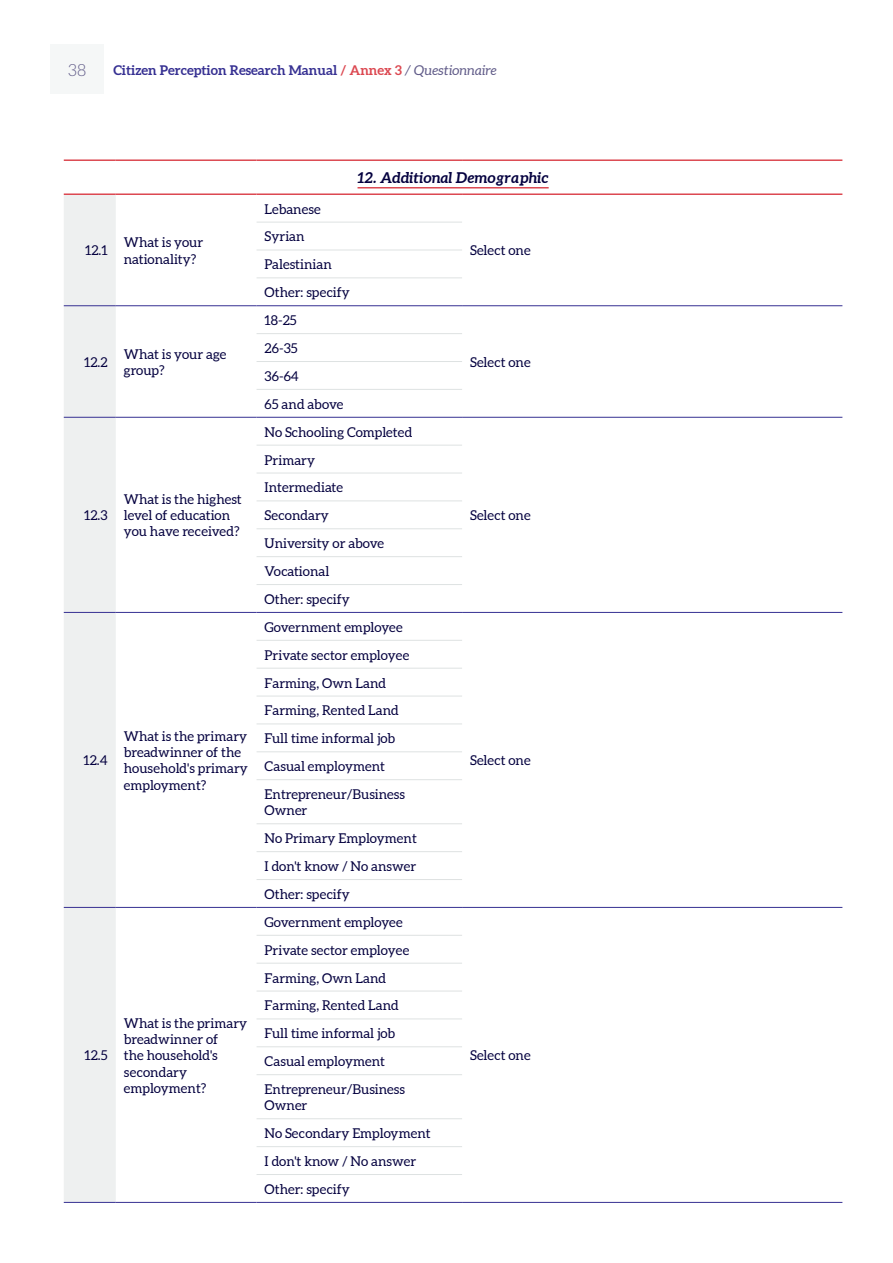
<style>
.page{position:relative;width:893px;height:1263px;background:#fff}
.page>*{position:absolute;margin:0;border:0;box-sizing:border-box;transform-origin:0 0}
.t1{font:300 16.5px "Aleo";color:#615c89}
.t2{font:italic 700 15px "Aleo";color:#04003f}
.t3{font:13.5px/27.9px "Aleo";color:#04003f}
.t4{font:700 13.5px "Aleo";color:#363092}
.s1{color:#dc4851}
.s2{font-weight:400;font-style:italic;color:#615c89}
</style>
<div class="page">
<div style="left:64px;top:195px;width:52px;height:1007px;background:#eef0f0"></div>
<hr style="left:257px;top:222px;width:205px;height:1px;background:#dee2e2">
<hr style="left:257px;top:250px;width:205px;height:1px;background:#dee2e2">
<hr style="left:257px;top:277px;width:205px;height:1px;background:#dee2e2">
<hr style="left:257px;top:333px;width:205px;height:1px;background:#dee2e2">
<hr style="left:257px;top:361px;width:205px;height:1px;background:#dee2e2">
<hr style="left:257px;top:389px;width:205px;height:1px;background:#dee2e2">
<hr style="left:257px;top:445px;width:205px;height:1px;background:#dee2e2">
<hr style="left:257px;top:473px;width:205px;height:1px;background:#dee2e2">
<hr style="left:257px;top:500px;width:205px;height:1px;background:#dee2e2">
<hr style="left:257px;top:528px;width:205px;height:1px;background:#dee2e2">
<hr style="left:257px;top:556px;width:205px;height:1px;background:#dee2e2">
<hr style="left:257px;top:584px;width:205px;height:1px;background:#dee2e2">
<hr style="left:257px;top:640px;width:205px;height:1px;background:#dee2e2">
<hr style="left:257px;top:668px;width:205px;height:1px;background:#dee2e2">
<hr style="left:257px;top:696px;width:205px;height:1px;background:#dee2e2">
<hr style="left:257px;top:723px;width:205px;height:1px;background:#dee2e2">
<hr style="left:257px;top:751px;width:205px;height:1px;background:#dee2e2">
<hr style="left:257px;top:779px;width:205px;height:1px;background:#dee2e2">
<hr style="left:257px;top:823px;width:205px;height:1px;background:#dee2e2">
<hr style="left:257px;top:851px;width:205px;height:1px;background:#dee2e2">
<hr style="left:257px;top:879px;width:205px;height:1px;background:#dee2e2">
<hr style="left:257px;top:935px;width:205px;height:1px;background:#dee2e2">
<hr style="left:257px;top:963px;width:205px;height:1px;background:#dee2e2">
<hr style="left:257px;top:991px;width:205px;height:1px;background:#dee2e2">
<hr style="left:257px;top:1018px;width:205px;height:1px;background:#dee2e2">
<hr style="left:257px;top:1046px;width:205px;height:1px;background:#dee2e2">
<hr style="left:257px;top:1074px;width:205px;height:1px;background:#dee2e2">
<hr style="left:257px;top:1118px;width:205px;height:1px;background:#dee2e2">
<hr style="left:257px;top:1146px;width:205px;height:1px;background:#dee2e2">
<hr style="left:257px;top:1174px;width:205px;height:1px;background:#dee2e2">
<hr style="left:64px;top:159px;width:52px;height:2px;background:#dc4851">
<hr style="left:116px;top:159px;width:141px;height:2px;background:#dc4851">
<hr style="left:257px;top:159px;width:205px;height:2px;background:#dc4851">
<hr style="left:462px;top:159px;width:380px;height:2px;background:#dc4851">
<hr style="left:64px;top:193px;width:52px;height:2px;background:#dc4851">
<hr style="left:116px;top:193px;width:141px;height:2px;background:#dc4851">
<hr style="left:257px;top:193px;width:205px;height:2px;background:#dc4851">
<hr style="left:462px;top:193px;width:380px;height:2px;background:#dc4851">
<hr style="left:64px;top:305px;width:52px;height:1px;background:#363092">
<hr style="left:116px;top:305px;width:141px;height:1px;background:#363092">
<hr style="left:462px;top:305px;width:380px;height:1px;background:#363092">
<hr style="left:257px;top:305px;width:205px;height:1px;background:#363092">
<hr style="left:64px;top:417px;width:52px;height:1px;background:#363092">
<hr style="left:116px;top:417px;width:141px;height:1px;background:#363092">
<hr style="left:462px;top:417px;width:380px;height:1px;background:#363092">
<hr style="left:257px;top:417px;width:205px;height:1px;background:#363092">
<hr style="left:64px;top:612px;width:52px;height:1px;background:#363092">
<hr style="left:116px;top:612px;width:141px;height:1px;background:#363092">
<hr style="left:462px;top:612px;width:380px;height:1px;background:#363092">
<hr style="left:257px;top:612px;width:205px;height:1px;background:#363092">
<hr style="left:64px;top:907px;width:52px;height:1px;background:#363092">
<hr style="left:116px;top:907px;width:141px;height:1px;background:#363092">
<hr style="left:462px;top:907px;width:380px;height:1px;background:#363092">
<hr style="left:257px;top:907px;width:205px;height:1px;background:#363092">
<hr style="left:64px;top:1202px;width:52px;height:1px;background:#363092">
<hr style="left:116px;top:1202px;width:141px;height:1px;background:#363092">
<hr style="left:462px;top:1202px;width:380px;height:1px;background:#363092">
<hr style="left:257px;top:1202px;width:205px;height:1px;background:#363092">
<hr style="left:358px;top:187px;width:191px;height:1px;background:#dc4851">
<div style="left:51px;top:45px;width:53px;height:49px;background:#f5f7f7"></div>
<p class="t1" style="left:68px;top:61px;width:20px">38</p>
<p class="t4" style="left:113px;top:61px;width:385px">Citizen Perception Research Manual <span class="s1">/ Annex 3</span> <span class="s2">/ Questionnaire</span></p>
<p class="t3" style="left:85px;top:237px;width:24px">12.1</p>
<p class="t3" style="left:124px;top:235px;width:81px;line-height:16.2px">What is your nationality?</p>
<p class="t3" style="left:84px;top:349px;width:25px">12.2</p>
<p class="t3" style="left:124px;top:347px;width:104px;line-height:16.2px">What is your age group?</p>
<p class="t3" style="left:84px;top:502px;width:25px">12.3</p>
<p class="t3" style="left:124px;top:492px;width:119px;line-height:16.2px">What is the highest level of education you have received?</p>
<p class="t3" style="left:83px;top:747px;width:26px">12.4</p>
<p class="t3" style="left:124px;top:729px;width:126px;line-height:16.2px">What is the primary breadwinner of the household's primary employment?</p>
<p class="t3" style="left:85px;top:1042px;width:25px">12.5</p>
<p class="t3" style="left:124px;top:1016px;width:125px;line-height:16.2px">What is the primary breadwinner of<br>the household's secondary employment?</p>
<p class="t3" style="left:265px;top:195px;width:58px">Lebanese</p>
<p class="t3" style="left:265px;top:223px;width:87px">Syrian<br>Palestinian<br>Other: specify</p>
<p class="t3" style="left:265px;top:307px;width:34px">18-25</p>
<p class="t3" style="left:265px;top:335px;width:80px">26-35<br>36-64<br>65 and above</p>
<p class="t2" style="left:358px;top:169px;width:193px">12. Additional Demographic</p>
<p class="t3" style="left:470px;top:237px;width:62px">Select one</p>
<p class="t3" style="left:470px;top:349px;width:62px">Select one</p>
<p class="t3" style="left:265px;top:418px;width:149px">No Schooling Completed</p>
<p class="t3" style="left:265px;top:446px;width:121px">Primary<br>Intermediate<br>Secondary<br>University or above<br>Vocational<br>Other: specify</p>
<p class="t3" style="left:265px;top:614px;width:140px">Government employee</p>
<p class="t3" style="left:265px;top:641px;width:146px">Private sector employee<br>Farming, Own Land<br>Farming, Rented Land<br>Full time informal job<br>Casual employment<br>Entrepreneur/Business</p>
<p class="t3" style="left:265px;top:797px;width:154px">Owner<br>No Primary Employment<br>I don't know / No answer<br>Other: specify</p>
<p class="t3" style="left:265px;top:909px;width:140px">Government employee</p>
<p class="t3" style="left:265px;top:936px;width:146px">Private sector employee<br>Farming, Own Land<br>Farming, Rented Land<br>Full time informal job<br>Casual employment<br>Entrepreneur/Business</p>
<p class="t3" style="left:265px;top:1092px;width:168px">Owner<br>No Secondary Employment<br>I don't know / No answer<br>Other: specify</p>
<p class="t3" style="left:470px;top:502px;width:62px">Select one</p>
<p class="t3" style="left:470px;top:747px;width:62px">Select one</p>
<p class="t3" style="left:470px;top:1042px;width:62px">Select one</p>
</div>
